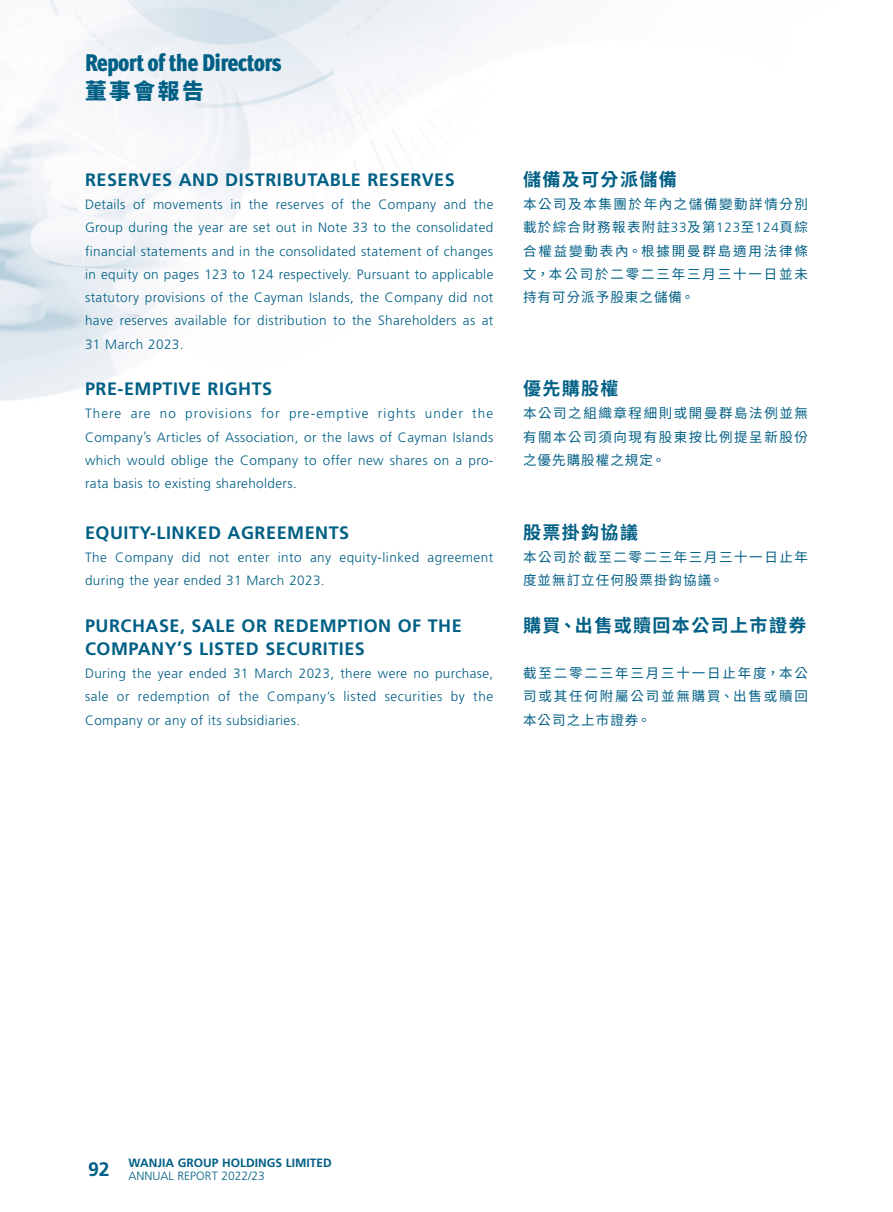
<style>
.page{position:relative;width:893px;height:1212px;background:#fff}
.page>*{position:absolute;margin:0;border:0;box-sizing:border-box;transform-origin:0 0}
.t1{font:900 condensed 24px "Meta Pro";letter-spacing:-.03em;color:#005f85}
.t2{font:800 21.75px "Source Han Sans TC";letter-spacing:.115em;color:#005f85}
.Heading_1{font:700 18px/23.2px "Frutiger LT Std";letter-spacing:.03em;color:#005f85}
.C_Heading_1{font:700 18px "Source Han Sans TC";letter-spacing:.08em;color:#005f85}
.Body_Text{font:300 13.5px/23.2px "Frutiger LT Std";letter-spacing:.03em;color:#005f85;text-align:justify}
.C_Body_Text{font:13.5px/23.2px "Source Han Sans TC";letter-spacing:.115em;color:#005f85;text-align:justify}
.t3{font:700 12px/13px "Frutiger LT Std";color:#005f85}
.s1{font-family:"Frutiger LT Std";font-weight:300}
.s2{font-weight:300}
</style>
<div class="page">
<h1 class="t1" style="left:85px;top:44px;width:198px">Report of the Directors</h1>
<h2 class="t2" style="left:85px;top:78px;width:120px">董事會報告</h2>
<p class="Heading_1" style="left:85px;top:168px;width:371px">RESERVES AND DISTRIBUTABLE RESERVES</p>
<p class="Body_Text" style="left:85px;top:193px;width:410px">Details of movements in the reserves of the Company and the Group during the year are set out in Note 33 to the consolidated financial statements and in the consolidated statement of changes in equity on pages 123 to 124 respectively. Pursuant to applicable statutory provisions of the Cayman Islands, the Company did not have reserves available for distribution to the Shareholders as at 31 March 2023.</p>
<p class="Heading_1" style="left:85px;top:377px;width:189px">PRE-EMPTIVE RIGHTS</p>
<p class="Body_Text" style="left:85px;top:402px;width:410px">There are no provisions for pre-emptive rights under the Company’s Articles of Association, or the laws of Cayman Islands which would oblige the Company to offer new shares on a pro&shy;rata basis to existing shareholders.</p>
<p class="Heading_1" style="left:85px;top:521px;width:266px">EQUITY-LINKED AGREEMENTS</p>
<p class="Body_Text" style="left:85px;top:546px;width:410px">The Company did not enter into any equity-linked agreement during the year ended 31 March 2023.</p>
<p class="Heading_1" style="left:85px;top:614px;width:378px">PURCHASE, SALE OR REDEMPTION OF THE<br>COMPANY’S LISTED SECURITIES</p>
<p class="Body_Text" style="left:85px;top:662px;width:410px">During the year ended 31 March 2023, there were no purchase, sale or redemption of the Company’s listed securities by the Company or any of its subsidiaries.</p>
<p class="C_Heading_1" style="left:523px;top:169px;width:155px">儲備及可分派儲備</p>
<p class="C_Body_Text" style="left:523px;top:193px;width:286px">本公司及本集團於年內之儲備變動詳情分別載於綜合財務報表附註<span class="s1">33</span>及第<span class="s1">123</span>至<span class="s1">124</span>頁綜合權益變動表內。根據開曼群島適用法律條文，本公司於二零二三年三月三十一日並未持有可分派予股東之儲備。</p>
<p class="C_Heading_1" style="left:523px;top:378px;width:97px">優先購股權</p>
<p class="C_Body_Text" style="left:523px;top:402px;width:286px">本公司之組織章程細則或開曼群島法例並無有關本公司須向現有股東按比例提呈新股份之優先購股權之規定。</p>
<p class="C_Heading_1" style="left:523px;top:522px;width:117px">股票掛鈎協議</p>
<p class="C_Body_Text" style="left:523px;top:545px;width:286px">本公司於截至二零二三年三月三十一日止年度並無訂立任何股票掛鈎協議。</p>
<p class="C_Heading_1" style="left:523px;top:615px;width:285px">購買、出售或贖回本公司上市證券</p>
<p class="C_Body_Text" style="left:523px;top:662px;width:286px">截至二零二三年三月三十一日止年度，本公司或其任何附屬公司並無購買、出售或贖回本公司之上市證券。</p>
<p class="t3" style="left:88px;top:1156px;width:245px;text-indent:41px">WANJIA GROUP HOLDINGS LIMITED<br><sup>92</sup> <span class="s2">ANNUAL REPORT 2022/23</span></p>
</div>
